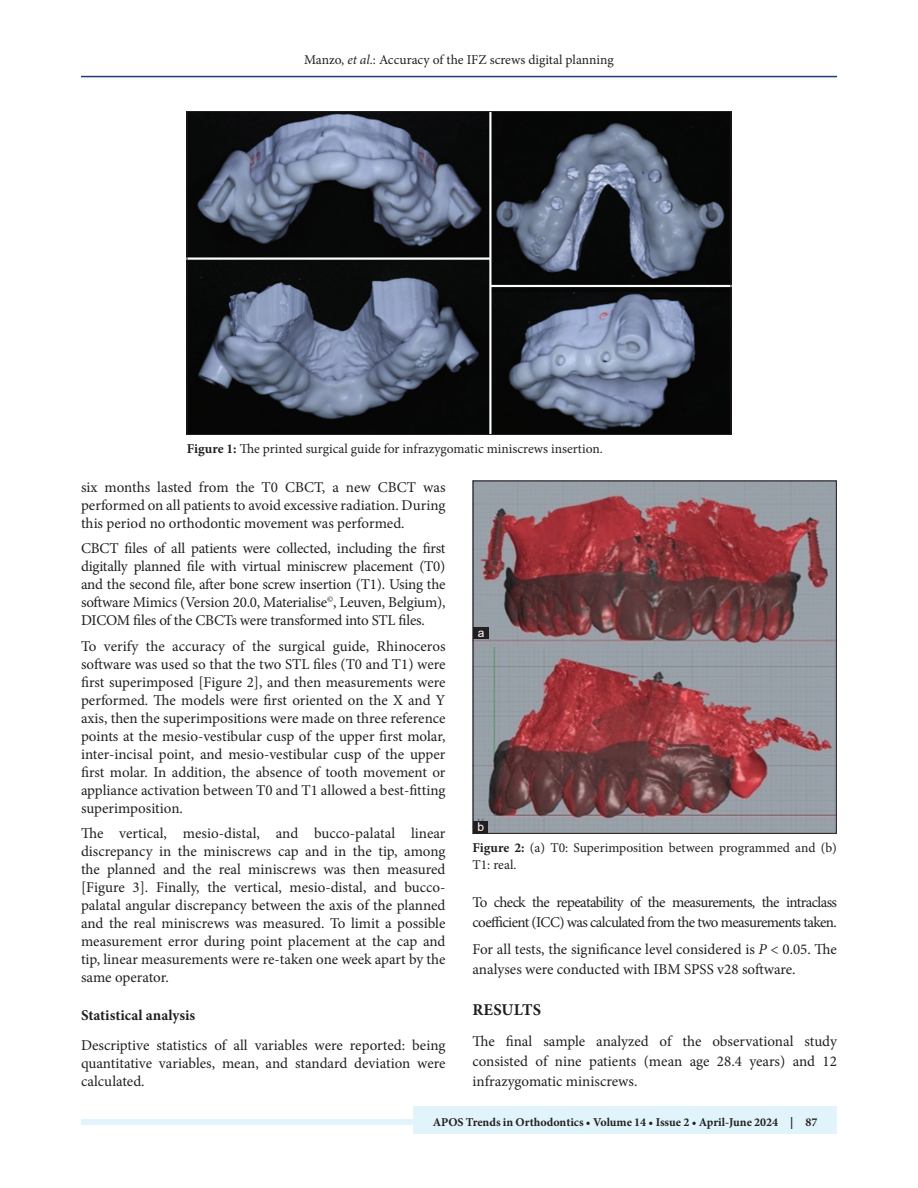
<style>
.page{position:relative;width:918px;height:1188px;background:#fff}
.page>*{position:absolute;margin:0;border:0;box-sizing:border-box;transform-origin:0 0}
.t1{font:700 16.5px "Minion Pro";letter-spacing:.01em;color:#231f20}
.TX{font:15px/18px "Minion Pro";letter-spacing:-.01em;color:#231f20;text-align:justify}
.TX-2{font:15px/19.6px "Minion Pro";letter-spacing:-.04em;color:#231f20}
.t2{font:700 15px "Minion Pro";color:#231f20}
.FGC{font:13.5px/16.5px "Minion Pro";color:#231f20}
.t3{font:700 12px "Minion Pro";color:#231f20}
.LABEL{font:12px "Arial";color:#fff}
.s1{font-style:italic}
.s2{font-weight:700}
</style>
<div class="page">
<hr style="left:81px;top:76px;width:756px;height:1px;background:#164077">
<div style="left:81px;top:1119px;width:756px;height:6px;background:#e1f4fc"></div>
<div style="left:413px;top:1107px;width:424px;height:27px;background:#e1f4fc"></div>
<img style="left:189px;top:113px;width:540px;height:320px">
<img style="left:475px;top:483px;width:360px;height:349px">
<div style="left:473px;top:481px;width:364px;height:353px;border:1px solid #231f20"></div>
<div style="left:473px;top:627px;width:16px;height:12px;background:#231f20"></div>
<div style="left:473px;top:822px;width:15px;height:12px;background:#231f20"></div>
<p class="FGC" style="left:304px;top:51px;width:311px">Manzo, <span class="s1">et al</span>.: Accuracy of the IFZ screws digital planning</p>
<p class="FGC" style="left:187px;top:441px;width:418px"><span class="s2">Figure 1:</span> The printed surgical guide for infrazygomatic miniscrews insertion.</p>
<p class="TX" style="left:81px;top:478px;width:366px">six months lasted from the T0 CBCT, a new CBCT was performed on all patients to avoid excessive radiation. During this period no orthodontic movement was performed.</p>
<p class="TX" style="left:81px;top:539px;width:366px">CBCT files of all patients were collected, including the first digitally planned file with virtual miniscrew placement (T0) and the second file, after bone screw insertion (T1). Using the software Mimics (Version 20.0, Materialise<sup>©</sup>, Leuven, Belgium), DICOM files of the CBCTs were transformed into STL files.</p>
<p class="TX" style="left:81px;top:637px;width:366px">To verify the accuracy of the surgical guide, Rhinoceros software was used so that the two STL files (T0 and T1) were first superimposed [Figure 2], and then measurements were performed. The models were first oriented on the X and Y axis, then the superimpositions were made on three reference points at the mesio-vestibular cusp of the upper first molar, inter-incisal point, and mesio-vestibular cusp of the upper first molar. In addition, the absence of tooth movement or appliance activation between T0 and T1 allowed a best-fitting superimposition.</p>
<p class="TX" style="left:81px;top:824px;width:366px">The vertical, mesio-distal, and bucco-palatal linear discrepancy in the miniscrews cap and in the tip, among the planned and the real miniscrews was then measured [Figure 3]. Finally, the vertical, mesio-distal, and bucco&shy;palatal angular discrepancy between the axis of the planned and the real miniscrews was measured. To limit a possible measurement error during point placement at the cap and tip, linear measurements were re-taken one week apart by the same operator.</p>
<h2 class="t2" style="left:81px;top:1004px;width:116px">Statistical analysis</h2>
<p class="TX" style="left:81px;top:1036px;width:366px">Descriptive statistics of all variables were reported: being quantitative variables, mean, and standard deviation were calculated.</p>
<p class="LABEL" style="left:478px;top:624px;width:8px">a</p>
<p class="LABEL" style="left:477px;top:819px;width:8px">b</p>
<p class="FGC" style="left:472px;top:840px;width:366px"><span class="s2">Figure 2:</span> (a) T0: Superimposition between programmed and (b)<br>T1: real.</p>
<p class="TX-2" style="left:472px;top:893px;width:366px">To check the repeatability of the measurements, the intraclass coefficient (ICC) was calculated from the two measurements taken.</p>
<p class="TX" style="left:472px;top:940px;width:366px;line-height:19.6px">For all tests, the significance level considered is <span class="s1">P</span> &lt; 0.05. The analyses were conducted with IBM SPSS v28 software.</p>
<h1 class="t1" style="left:473px;top:998px;width:70px">RESULTS</h1>
<p class="TX" style="left:472px;top:1032px;width:366px;line-height:19.6px">The final sample analyzed of the observational study consisted of nine patients (mean age 28.4 years) and 12 infrazygomatic miniscrews.</p>
<p class="t3" style="left:433px;top:1113px;width:386px">APOS Trends in Orthodontics • Volume 14 • Issue 2 • April-June 2024 | 87</p>
</div>
